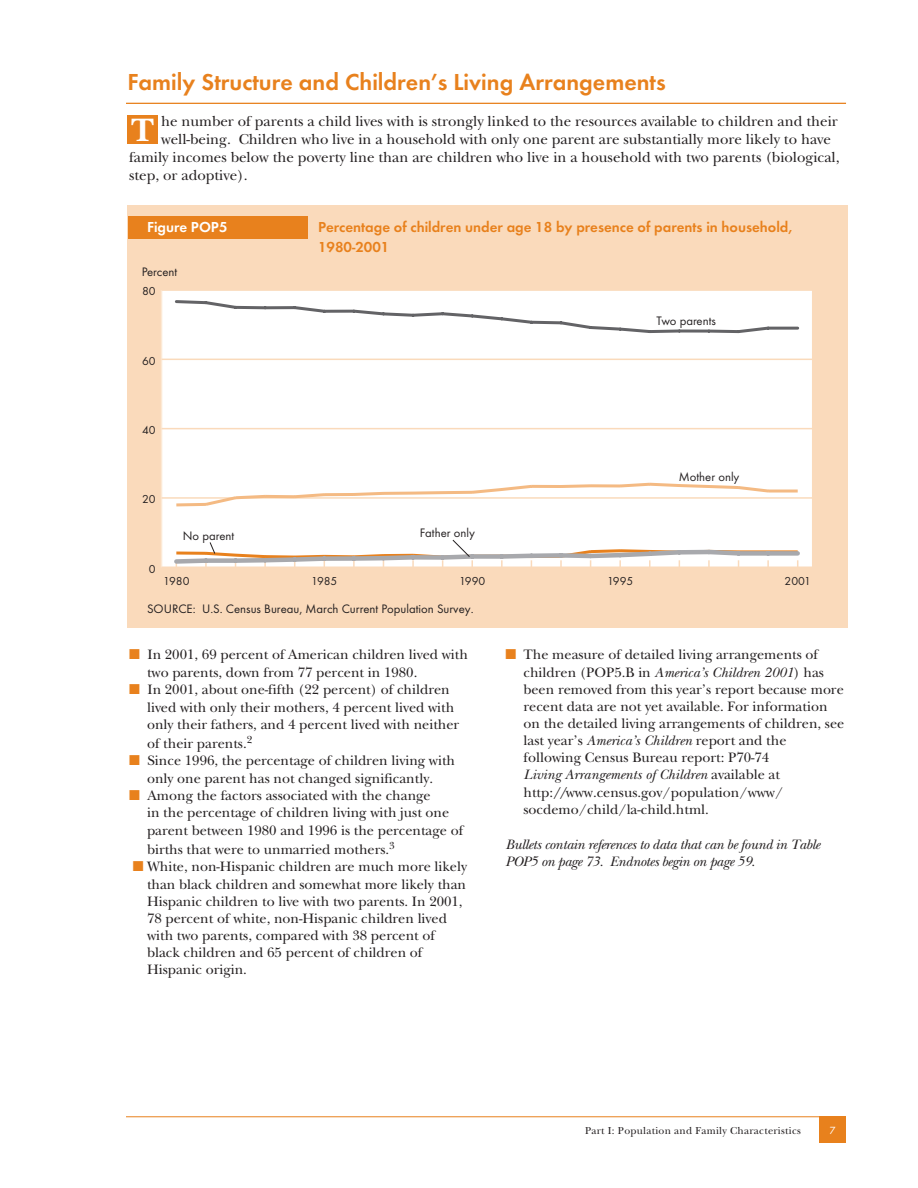
<style>
.page{position:relative;width:918px;height:1188px;background:#fff}
.page>*{position:absolute;margin:0;border:0;box-sizing:border-box;transform-origin:0 0}
.t1{font:700 33.75px "New Baskerville";color:#fff}
.t2{font:600 24px "Futura T";color:#e8811d}
.t3{font:15px "New Baskerville";color:#231f20}
.t4{font:600 15px/20.2px "Futura T";color:#e8811d}
.t5{font:600 15px "Futura T";color:#fff}
.t6{font:14.25px/17.1px "New Baskerville";color:#231f20}
.t7{font:italic 14.25px/17.1px "New Baskerville";letter-spacing:-.02em;color:#231f20}
.t8{font:12.75px "Futura T";color:#231f20}
.t9{font:12px "Futura T";color:#231f20}
.t10{font:10.8px "Futura T";color:#fff}
.t11{font:10.5px "New Baskerville";letter-spacing:.025em;color:#231f20}
.s1{color:#e8811d}
.s2{font-style:italic}
</style>
<div class="page">
<hr style="left:126px;top:1116px;width:720px;height:1px;background:#e8811d">
<div style="left:819px;top:1116px;width:27px;height:27px;background:#e8811d"></div>
<div style="left:128px;top:115px;width:30px;height:29px;background:#e8811d"></div>
<div style="left:128px;top:206px;width:720px;height:422px;background:#fadabb"></div>
<div style="left:162px;top:291px;width:649px;height:276px;background:#fff"></div>
<hr style="left:161px;top:290px;width:1px;height:277px;background:#fce9d5">
<hr style="left:162px;top:497px;width:651px;height:2px;background:#fadabb">
<hr style="left:162px;top:428px;width:651px;height:1px;background:#fadabb">
<hr style="left:162px;top:359px;width:651px;height:1px;background:#fadabb">
<svg style="left:175px;top:300px;width:625px;height:34px"></svg>
<svg style="left:173px;top:482px;width:628px;height:25px"></svg>
<svg style="left:172px;top:539px;width:630px;height:28px"></svg>
<div style="left:128px;top:216px;width:180px;height:23px;background:#e8811d"></div>
<hr style="left:126px;top:103px;width:720px;height:1px;background:#e8811d">
<h2 class="t2" style="left:128px;top:72px;width:540px">Family Structure and Children’s Living Arrangements</h2>
<h1 class="t1" style="left:131px;top:119px;width:24px">T</h1>
<p class="t3" style="left:161px;top:116px;width:678px">he number of parents a child lives with is strongly linked to the resources available to children and their</p>
<p class="t3" style="left:161px;top:134px;width:671px">well-being. Children who live in a household with only one parent are substantially more likely to have</p>
<p class="t3" style="left:129px;top:152px;width:712px">family incomes below the poverty line than are children who live in a household with two parents (biological,</p>
<p class="t3" style="left:129px;top:170px;width:120px">step, or adoptive).</p>
<p class="t5" style="left:147px;top:221px;width:82px">Figure POP5</p>
<p class="t4" style="left:318px;top:218px;width:476px">Percentage of children under age 18 by presence of parents in household,<br>1980-2001</p>
<p class="t8" style="left:142px;top:266px;width:37px">Percent</p>
<p class="t9" style="left:142px;top:286px;width:15px">80</p>
<p class="t9" style="left:142px;top:356px;width:15px">60</p>
<p class="t8" style="left:657px;top:316px;width:61px">Two parents</p>
<p class="t9" style="left:142px;top:425px;width:15px">40</p>
<p class="t9" style="left:142px;top:494px;width:15px">20</p>
<p class="t9" style="left:149px;top:564px;width:8px">0</p>
<p class="t8" style="left:183px;top:531px;width:53px">No parent</p>
<p class="t8" style="left:420px;top:528px;width:57px">Father only</p>
<p class="t8" style="left:679px;top:472px;width:62px">Mother only</p>
<p class="t9" style="left:163px;top:576px;width:28px">1980</p>
<p class="t9" style="left:311px;top:576px;width:28px">1985</p>
<p class="t9" style="left:459px;top:576px;width:28px">1990</p>
<p class="t9" style="left:607px;top:576px;width:28px">1995</p>
<p class="t9" style="left:785px;top:576px;width:28px">2001</p>
<p class="t8" style="left:147px;top:604px;width:328px">SOURCE: U.S. Census Bureau, March Current Population Survey.</p>
<p class="t6" style="left:147px;top:647px;width:322px;line-height:17.7px;text-indent:-18px"><span class="s1">■</span> In 2001, 69 percent of American children lived with two parents, down from 77 percent in 1980.</p>
<p class="t6" style="left:147px;top:682px;width:314px;text-indent:-18px"><span class="s1">■</span> In 2001, about one-fifth (22 percent) of children lived with only their mothers, 4 percent lived with only their fathers, and 4 percent lived with neither</p>
<p class="t6" style="left:147px;top:737px;width:107px">of their parents.<sup>2</sup></p>
<p class="t6" style="left:129px;top:753px;width:328px;line-height:17.7px;text-align:center"><span class="s1">■</span> Since 1996, the percentage of children living with only one parent has not changed significantly.</p>
<p class="t6" style="left:147px;top:788px;width:318px;text-indent:-18px"><span class="s1">■</span> Among the factors associated with the change<br>in the percentage of children living with just one parent between 1980 and 1996 is the percentage of</p>
<p class="t6" style="left:147px;top:843px;width:249px">births that were to unmarried mothers.<sup>3</sup></p>
<p class="t6" style="left:147px;top:860px;width:321px;text-indent:-14px"><span class="s1">■</span> White, non-Hispanic children are much more likely than black children and somewhat more likely than Hispanic children to live with two parents. In 2001, 78 percent of white, non-Hispanic children lived with two parents, compared with 38 percent of black children and 65 percent of children of Hispanic origin.</p>
<p class="t6" style="left:524px;top:648px;width:322px;text-indent:-18px"><span class="s1">■</span> The measure of detailed living arrangements of children (POP5.B in <span class="s2">America’s Children 2001</span>) has been removed from this year’s report because more recent data are not yet available. For information on the detailed living arrangements of children, see last year’s <span class="s2">America’s Children</span> report and the following Census Bureau report: P70-74<br><span class="s2">Living Arrangements of Children</span> available at http:<span class="s2">//</span>www.census.gov/population/www/ socdemo/child/la-child.html.</p>
<p class="t7" style="left:506px;top:837px;width:316px">Bullets contain references to data that can be found in Table<br>POP5 on page 73. Endnotes begin on page 59.</p>
<p class="t11" style="left:585px;top:1127px;width:217px">Part I: Population and Family Characteristics</p>
<p class="t10" style="left:829px;top:1126px;width:8px">7</p>
</div>
